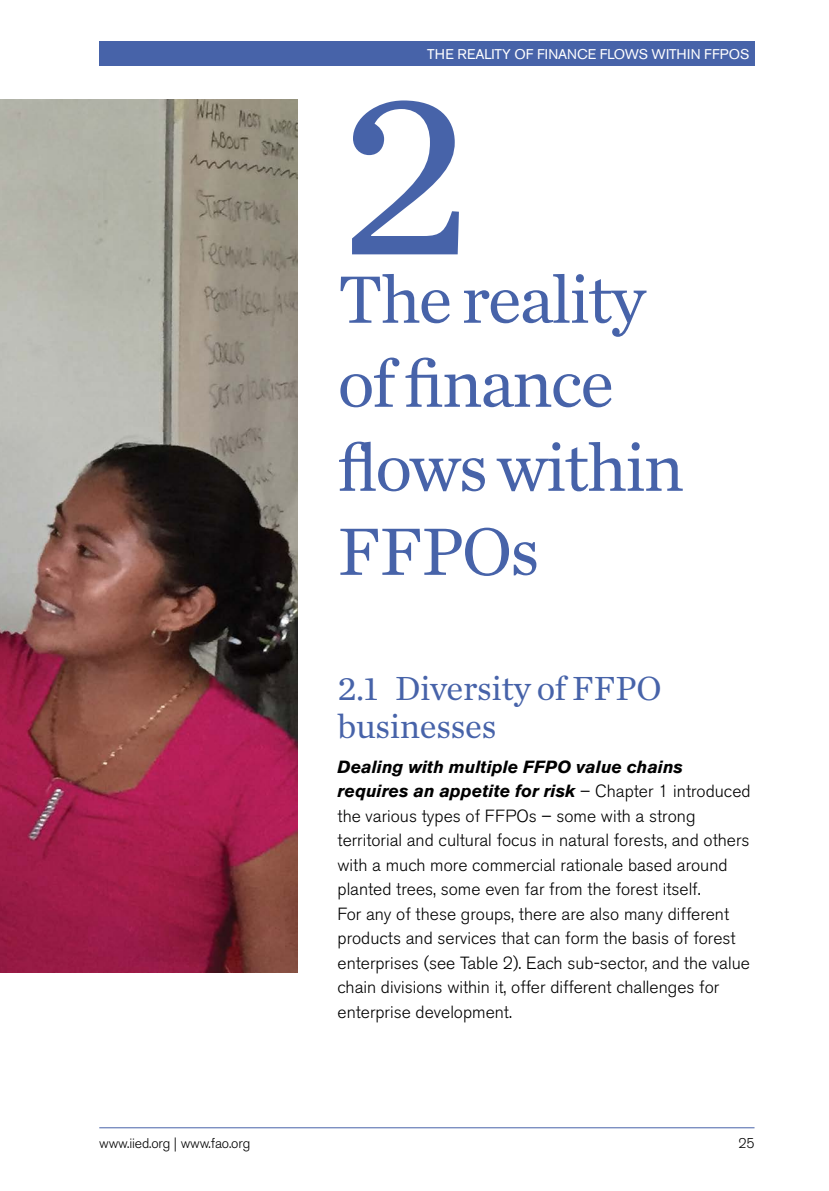
<style>
.page{position:relative;width:829px;height:1191px;background:#fff}
.page>*{position:absolute;margin:0;border:0;box-sizing:border-box;transform-origin:0 0}
.t1{font:245px "Chronicle Text G1";color:#4763a9}
.t2{font:70px/84px "Chronicle Text G1";letter-spacing:-.03em;color:#4763a9}
.t3{font:35px/38.5px "Chronicle Text G1";letter-spacing:-.01em;color:#4763a9}
.t4{font:300 17.5px/24.5px "Akzidenz Grotesk BE";color:#000}
.t5{font:14px "Akzidenz Grotesk BE";letter-spacing:.01em;color:#fff}
.t6{font:300 14px "Akzidenz Grotesk BE";letter-spacing:-.01em;color:#000}
.s1{font-weight:700;font-style:italic}
</style>
<div class="page">
<div style="left:99px;top:41px;width:655px;height:25px;background:#4763a9"></div>
<hr style="left:99px;top:1127px;width:655px;height:1px;background:#4763a9">
<img style="left:0;top:99px;width:298px;height:873px">
<p class="t5" style="left:427px;top:46px;width:324px">THE REALITY OF FINANCE FLOWS WITHIN FFPOS</p>
<h1 class="t1" style="left:337px;top:-13px;width:135px">2</h1>
<h2 class="t2" style="left:337px;top:253px;width:348px">The reality of finance flows within<br>FFPOs</h2>
<h3 class="t3" style="left:337px;top:666px;width:325px">2.1 Diversity of FFPO businesses</h3>
<p class="t4" style="left:337px;top:754px;width:414px"><span class="s1">Dealing with multiple FFPO value chains requires an appetite for risk</span> – Chapter 1 introduced the various types of FFPOs – some with a strong territorial and cultural focus in natural forests, and others with a much more commercial rationale based around planted trees, some even far from the forest itself.<br>For any of these groups, there are also many different products and services that can form the basis of forest enterprises (see Table 2). Each sub-sector, and the value chain divisions within it, offer different challenges for enterprise development.</p>
<p class="t6" style="left:99px;top:1135px;width:152px">www.iied.org | www.fao.org</p>
<p class="t6" style="left:738px;top:1135px;width:18px">25</p>
</div>
